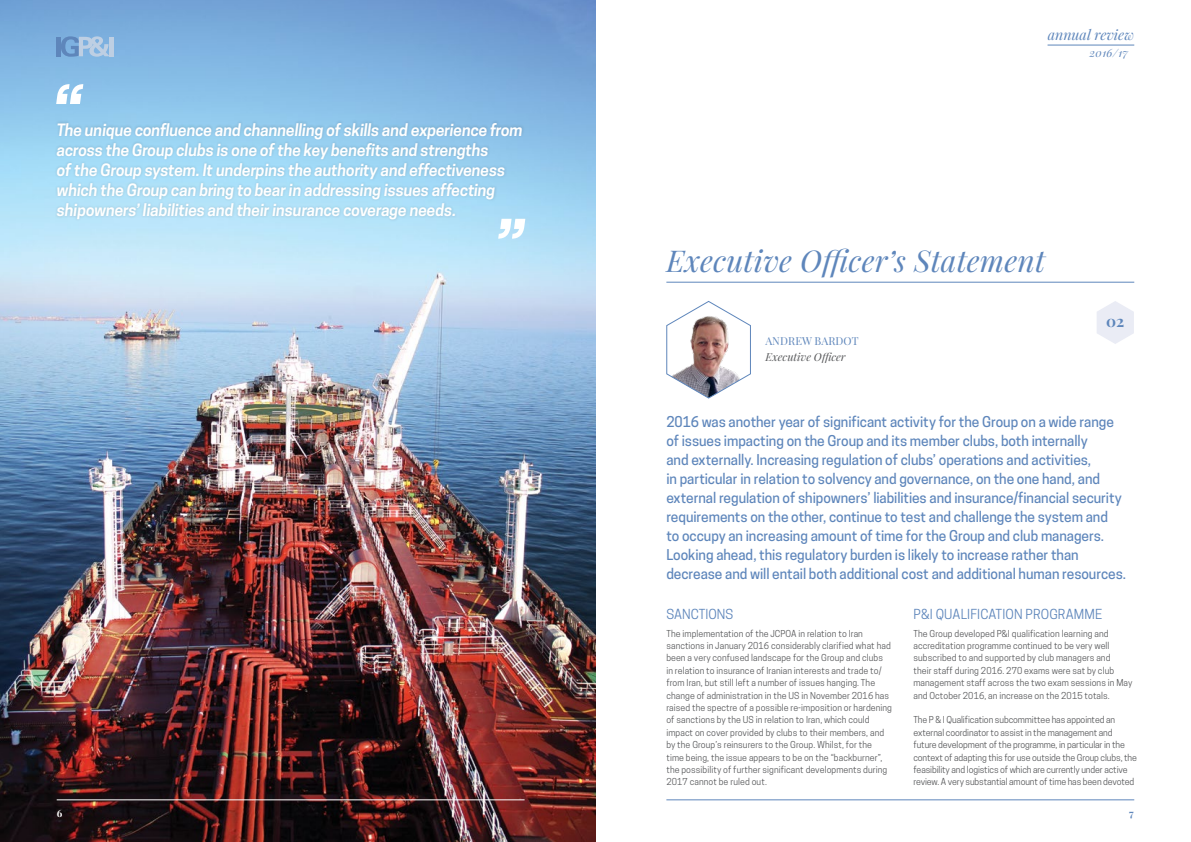
<style>
.page{position:relative;width:1191px;height:842px;background:#fff}
.page>*{position:absolute;margin:0;border:0;box-sizing:border-box;transform-origin:0 0}
.t1{font:italic 600 72px "Cooper Hewitt";color:#fff}
.t2{font:italic 30px "Playfair Display";letter-spacing:.005em;color:#5e86bb}
.t3{font:italic 600 16px/20px "Cooper Hewitt";letter-spacing:-.01em;color:#fff}
.t4{font:700 15.6px "Playfair Display SC";color:#5e86bb}
.t5{font:italic 14.2px "Playfair Display";color:#5e86bb}
.t6{font:500 14px/19px "Cooper Hewitt";letter-spacing:-.005em;color:#5e86bb}
.t7{font:13px "Cooper Hewitt";letter-spacing:.005em;color:#5e86bb}
.t8{font:italic 11.3px "Playfair Display";letter-spacing:.025em;color:#5e86bb}
.t9{font:italic 11px "Playfair Display";color:#58595b}
.t10{font:11px "Playfair Display";letter-spacing:.01em;color:#5e86bb}
.t11{font:700 10px "Playfair Display";color:#fff}
.t12{font:700 10px "Playfair Display";color:#5e86bb}
.t13{font:9px/12.4px "Cooper Hewitt";letter-spacing:.01em;color:#58595b}
.t14{font:9px/12.4px "Cooper Hewitt";letter-spacing:-.01em;color:#58595b}
</style>
<div class="page">
<hr style="left:1047px;top:45px;width:87px;height:1px;background:#5e86bb">
<hr style="left:666px;top:799px;width:468px;height:1px;background:#5e86bb">
<img style="left:0;top:0;width:595px;height:842px">
<hr style="left:666px;top:282px;width:468px;height:1px;background:#5e86bb">
<svg style="left:666px;top:301px;width:85px;height:98px"></svg>
<div style="left:54px;top:120px;width:471px;height:102px;background:#000;opacity:.15"></div>
<hr style="left:57px;top:37px;width:4px;height:19px;background:#5e86bb">
<svg style="left:61px;top:36px;width:49px;height:21px"></svg>
<hr style="left:109px;top:37px;width:4px;height:19px;background:#becfe3">
<hr style="left:57px;top:799px;width:467px;height:1px;background:#fff">
<svg style="left:1097px;top:301px;width:37px;height:43px"></svg>
<h1 class="t1" style="left:52px;top:72px;width:33px">“</h1>
<p class="t3" style="left:57px;top:120px;width:467px">The unique confluence and channelling of skills and experience from across the Group clubs is one of the key benefits and strengths<br>of the Group system. It underpins the authority and effectiveness which the Group can bring to bear in addressing issues affecting shipowners’ liabilities and their insurance coverage needs.</p>
<h1 class="t1" style="left:494px;top:205px;width:33px">”</h1>
<p class="t11" style="left:57px;top:807px;width:7px">6</p>
<h3 class="t5" style="left:1047px;top:25px;width:88px">annual review</h3>
<p class="t8" style="left:1089px;top:45px;width:40px">2016/17</p>
<h2 class="t2" style="left:666px;top:240px;width:380px">Executive Officer’s Statement</h2>
<p class="t10" style="left:765px;top:334px;width:95px">ANDREW BARDOT</p>
<p class="t9" style="left:765px;top:350px;width:82px">Executive Officer</p>
<h3 class="t4" style="left:1106px;top:311px;width:20px">02</h3>
<p class="t6" style="left:666px;top:413px;width:461px">2016 was another year of significant activity for the Group on a wide range of issues impacting on the Group and its member clubs, both internally<br>and externally. Increasing regulation of clubs’ operations and activities,<br>in particular in relation to solvency and governance, on the one hand, and external regulation of shipowners’ liabilities and insurance/financial security requirements on the other, continue to test and challenge the system and<br>to occupy an increasing amount of time for the Group and club managers.<br>Looking ahead, this regulatory burden is likely to increase rather than decrease and will entail both additional cost and additional human resources.</p>
<h3 class="t7" style="left:666px;top:606px;width:68px">SANCTIONS</h3>
<p class="t13" style="left:666px;top:627px;width:227px">The implementation of the JCPOA in relation to Iran sanctions in January 2016 considerably clarified what had been a very confused landscape for the Group and clubs in relation to insurance of Iranian interests and trade to/ from Iran, but still left a number of issues hanging. The change of administration in the US in November 2016 has raised the spectre of a possible re-imposition or hardening of sanctions by the US in relation to Iran, which could impact on cover provided by clubs to their members, and by the Group’s reinsurers to the Group. Whilst, for the<br>time being, the issue appears to be on the “backburner”, the possibility of further significant developments during 2017 cannot be ruled out.</p>
<h3 class="t7" style="left:913px;top:606px;width:190px">P&amp;I QUALIFICATION PROGRAMME</h3>
<p class="t13" style="left:913px;top:627px;width:220px">The Group developed P&amp;I qualification learning and accreditation programme continued to be very well subscribed to and supported by club managers and<br>their staff during 2016. 270 exams were sat by club management staff across the two exam sessions in May and October 2016, an increase on the 2015 totals.</p>
<p class="t14" style="left:913px;top:714px;width:225px">The P &amp; I Qualification subcommittee has appointed an external coordinator to assist in the management and future development of the programme, in particular in the context of adapting this for use outside the Group clubs, the feasibility and logistics of which are currently under active review. A very substantial amount of time has been devoted</p>
<p class="t12" style="left:1129px;top:807px;width:6px">7</p>
</div>
